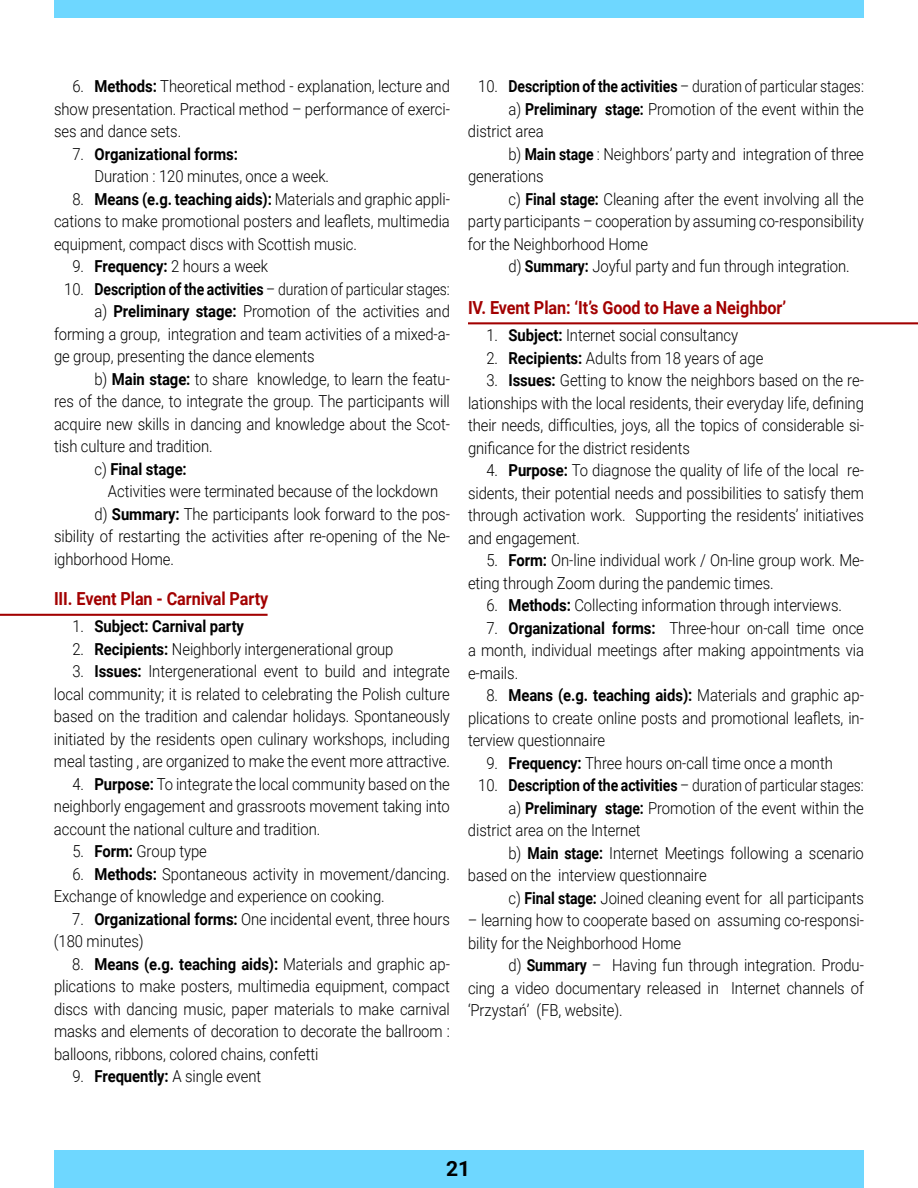
<style>
.page{position:relative;width:918px;height:1188px;background:#fff}
.page>*{position:absolute;margin:0;border:0;box-sizing:border-box;transform-origin:0 0}
.t1{font:700 21px "Roboto";color:#000}
.t2{font:700 18px "Roboto";letter-spacing:-.005em;color:#a20000;scale:.9 1}
.t3{font:300 16.5px/22.5px "Roboto";letter-spacing:-.005em;color:#000;text-align:justify;scale:.9 1}
.t4{font:700 16.5px "Roboto";letter-spacing:-.005em;color:#000;scale:.9 1}
.s1{font-weight:700}
.s2{font-weight:300}
</style>
<div class="page">
<div style="left:54px;top:1150px;width:810px;height:38px;background:#6ed7ff"></div>
<div style="left:54px;top:0;width:810px;height:18px;background:#6ed7ff"></div>
<hr style="left:0;top:614px;width:268px;height:2px;background:#a20000">
<hr style="left:468px;top:322px;width:450px;height:2px;background:#a20000">
<p class="t3" style="left:54px;top:75px;width:441px;text-indent:18px">6. <span class="s1">Methods:</span> Theoretical method - explanation, lecture and show presentation. Practical method – performance of exerci&shy;ses and dance sets.</p>
<p class="t3" style="left:94px;top:142px;width:262px;text-indent:-22px">7. <span class="s1">Organizational forms:<br></span>Duration : 120 minutes, once a week.</p>
<p class="t3" style="left:54px;top:187px;width:441px;text-indent:18px">8. <span class="s1">Means (e.g. teaching aids):</span> Materials and graphic appli&shy;cations to make promotional posters and leaflets, multimedia equipment, compact discs with Scottish music.</p>
<p class="t3" style="left:72px;top:255px;width:219px">9. <span class="s1">Frequency:</span> 2 hours a week</p>
<p class="t3" style="left:64px;top:277px;width:430px">10. <span class="s1">Description of the activities</span> – duration of particular stages:</p>
<p class="t3" style="left:94px;top:300px;width:396px">a) <span class="s1">Preliminary stage:</span> Promotion of the activities and</p>
<p class="t3" style="left:54px;top:322px;width:441px">forming a group, integration and team activities of a mixed-a-</p>
<p class="t3" style="left:54px;top:345px;width:291px">ge group, presenting the dance elements</p>
<p class="t3" style="left:94px;top:367px;width:397px">b) <span class="s1">Main stage:</span> to share knowledge, to learn the featu-</p>
<p class="t3" style="left:54px;top:390px;width:441px">res of the dance, to integrate the group. The participants will</p>
<p class="t3" style="left:54px;top:412px;width:441px">acquire new skills in dancing and knowledge about the Scot-</p>
<p class="t3" style="left:54px;top:435px;width:178px">tish culture and tradition.</p>
<p class="t4" style="left:94px;top:457px;width:104px"><span class="s2">c)</span> Final stage:</p>
<p class="t3" style="left:108px;top:480px;width:368px">Activities were terminated because of the lockdown</p>
<p class="t3" style="left:94px;top:502px;width:397px">d) <span class="s1">Summary:</span> The participants look forward to the pos-</p>
<p class="t3" style="left:54px;top:525px;width:441px">sibility of restarting the activities after re-opening of the Ne-</p>
<p class="t3" style="left:54px;top:547px;width:135px">ighborhood Home.</p>
<p class="t2" style="left:54px;top:586px;width:240px">III. Event Plan - Carnival Party</p>
<p class="t4" style="left:72px;top:615px;width:192px"><span class="s2">1.</span> Subject: Carnival party</p>
<p class="t3" style="left:72px;top:637px;width:358px">2. <span class="s1">Recipients:</span> Neighborly intergenerational group</p>
<p class="t3" style="left:54px;top:660px;width:442px;text-indent:18px">3. <span class="s1">Issues:</span> Intergenerational event to build and integrate local community; it is related to celebrating the Polish culture based on the tradition and calendar holidays. Spontaneously initiated by the residents open culinary workshops, including meal tasting , are organized to make the event more attractive.</p>
<p class="t3" style="left:54px;top:772px;width:442px;text-indent:18px">4. <span class="s1">Purpose:</span> To integrate the local community based on the neighborly engagement and grassroots movement taking into account the national culture and tradition.</p>
<p class="t3" style="left:72px;top:840px;width:151px">5. <span class="s1">Form:</span> Group type</p>
<p class="t3" style="left:54px;top:862px;width:441px;text-indent:18px">6. <span class="s1">Methods:</span> Spontaneous activity in movement/dancing.<br>Exchange of knowledge and experience on cooking.</p>
<p class="t3" style="left:54px;top:907px;width:441px;text-indent:18px">7. <span class="s1">Organizational forms:</span> One incidental event, three hours (180 minutes)</p>
<p class="t3" style="left:54px;top:952px;width:441px;text-indent:18px">8. <span class="s1">Means (e.g. teaching aids):</span> Materials and graphic ap&shy;plications to make posters, multimedia equipment, compact discs with dancing music, paper materials to make carnival masks and elements of decoration to decorate the ballroom : balloons, ribbons, colored chains, confetti</p>
<p class="t3" style="left:72px;top:1065px;width:212px">9. <span class="s1">Frequently:</span> A single event</p>
<p class="t3" style="left:478px;top:75px;width:430px">10. <span class="s1">Description of the activities</span> – duration of particular stages:</p>
<p class="t3" style="left:508px;top:97px;width:396px">a) <span class="s1">Preliminary stage:</span> Promotion of the event within the</p>
<p class="t3" style="left:468px;top:120px;width:86px">district area</p>
<p class="t3" style="left:508px;top:142px;width:396px">b) <span class="s1">Main stage</span> : Neighbors’ party and integration of three</p>
<p class="t3" style="left:468px;top:165px;width:86px">generations</p>
<p class="t3" style="left:509px;top:187px;width:396px">c) <span class="s1">Final stage:</span> Cleaning after the event involving all the</p>
<p class="t3" style="left:468px;top:210px;width:441px">party participants – cooperation by assuming co-responsibility</p>
<p class="t3" style="left:468px;top:232px;width:202px">for the Neighborhood Home</p>
<p class="t3" style="left:508px;top:255px;width:381px">d) <span class="s1">Summary:</span> Joyful party and fun through integration.</p>
<p class="t2" style="left:468px;top:295px;width:355px">IV. Event Plan: ‘It’s Good to Have a Neighbor’</p>
<p class="t3" style="left:486px;top:324px;width:281px">1. <span class="s1">Subject:</span> Internet social consultancy</p>
<p class="t3" style="left:486px;top:346px;width:309px">2. <span class="s1">Recipients:</span> Adults from 18 years of age</p>
<p class="t3" style="left:468px;top:369px;width:441px;text-indent:18px">3. <span class="s1">Issues:</span> Getting to know the neighbors based on the re&shy;lationships with the local residents, their everyday life, defining their needs, difficulties, joys, all the topics of considerable si&shy;gnificance for the district residents</p>
<p class="t3" style="left:468px;top:459px;width:441px;text-indent:18px">4. <span class="s1">Purpose:</span> To diagnose the quality of life of the local re&shy;sidents, their potential needs and possibilities to satisfy them through activation work. Supporting the residents’ initiatives and engagement.</p>
<p class="t3" style="left:468px;top:549px;width:441px;text-indent:18px">5. <span class="s1">Form:</span> On-line individual work / On-line group work. Me&shy;eting through Zoom during the pandemic times.</p>
<p class="t3" style="left:486px;top:594px;width:397px">6. <span class="s1">Methods:</span> Collecting information through interviews.</p>
<p class="t3" style="left:468px;top:616px;width:441px;text-indent:18px">7. <span class="s1">Organizational forms:</span> Three-hour on-call time once a month, individual meetings after making appointments via e-mails.</p>
<p class="t3" style="left:468px;top:684px;width:441px;text-indent:18px">8. <span class="s1">Means (e.g. teaching aids):</span> Materials and graphic ap&shy;plications to create online posts and promotional leaflets, in&shy;terview questionnaire</p>
<p class="t3" style="left:486px;top:751px;width:386px">9. <span class="s1">Frequency:</span> Three hours on-call time once a month</p>
<p class="t3" style="left:478px;top:774px;width:430px">10. <span class="s1">Description of the activities</span> – duration of particular stages:</p>
<p class="t3" style="left:508px;top:796px;width:396px">a) <span class="s1">Preliminary stage:</span> Promotion of the event within the</p>
<p class="t3" style="left:468px;top:819px;width:193px">district area on the Internet</p>
<p class="t3" style="left:508px;top:841px;width:396px">b) <span class="s1">Main stage:</span> Internet Meetings following a scenario</p>
<p class="t3" style="left:468px;top:864px;width:267px">based on the interview questionnaire</p>
<p class="t3" style="left:508px;top:886px;width:396px">c) <span class="s1">Final stage:</span> Joined cleaning event for all participants</p>
<p class="t3" style="left:468px;top:909px;width:441px">– learning how to cooperate based on assuming co-responsi&shy;bility for the Neighborhood Home</p>
<p class="t3" style="left:468px;top:954px;width:441px;text-indent:40px">d) <span class="s1">Summary</span> – Having fun through integration. Produ&shy;cing a video documentary released in Internet channels of ‘Przystań’ (FB, website).</p>
<p class="t1" style="left:446px;top:1154px;width:26px">21</p>
</div>
